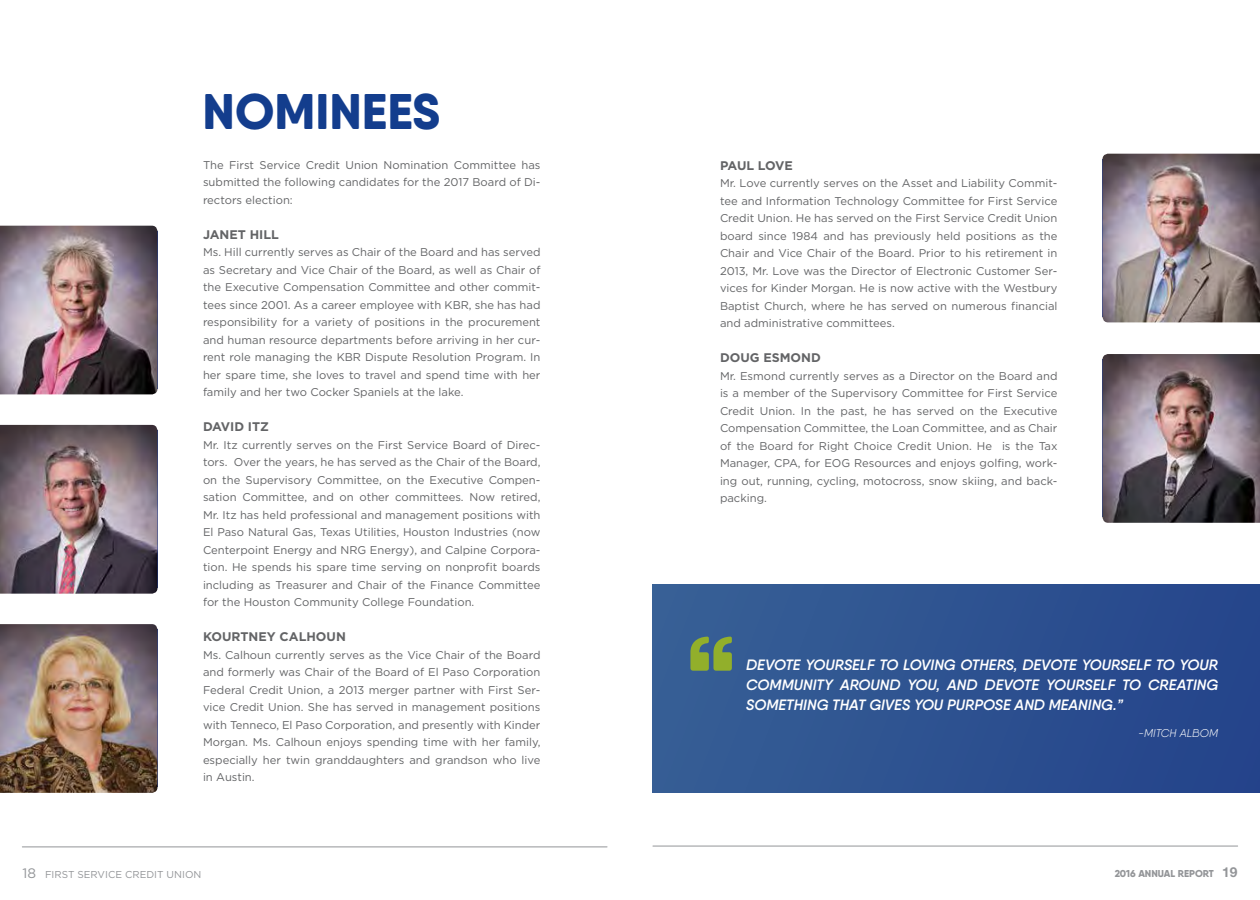
<style>
.page{position:relative;width:1260px;height:900px;background:#fff}
.page>*{position:absolute;margin:0;border:0;box-sizing:border-box;transform-origin:0 0}
.t1{font:800 50px "Qanelas Soft";color:#133d8d}
.t2{font:italic 600 15px/20px "Qanelas Soft";color:#fff;text-align:justify}
.t3{font:700 12.5px "Gotham HTF";color:#636466}
.t4{font:700 12.5px "Gotham HTF";letter-spacing:-.035em;color:#636466}
.t5{font:11.25px/17.5px "Gotham HTF";color:#636466;text-align:justify}
.t6{font:italic 300 11.25px "Qanelas Soft";color:#fff}
.t7{font:10px "Gotham HTF";color:#939598}
.t8{font:800 10px "Qanelas Soft DEMO";color:#939598}
.s1{font-size:13.75px}
.s2{font-family:"Helvetica Neue LT Std";font-weight:700;font-size:13.75px}
</style>
<div class="page">
<hr style="left:22px;top:847px;width:585px;height:1px;background:#939598">
<hr style="left:653px;top:846px;width:585px;height:1px;background:#939598">
<div style="left:653px;top:585px;width:607px;height:208px;background:linear-gradient(to right,#375f96,#24448b)"></div>
<img style="left:1102px;top:154px;width:158px;height:168px">
<img style="left:1102px;top:354px;width:158px;height:169px">
<img style="left:0;top:226px;width:158px;height:168px">
<img style="left:0;top:624px;width:158px;height:169px">
<img style="left:0;top:425px;width:158px;height:169px">
<svg style="left:690px;top:637px;width:42px;height:34px"></svg>
<h1 class="t1" style="left:202px;top:80px;width:239px">NOMINEES</h1>
<p class="t5" style="left:203px;top:156px;width:339px">The First Service Credit Union Nomination Committee has submitted the following candidates for the 2017 Board of Di&shy;rectors election:</p>
<p class="t3" style="left:203px;top:227px;width:77px">JANET HILL</p>
<p class="t5" style="left:203px;top:243px;width:339px">Ms. Hill currently serves as Chair of the Board and has served as Secretary and Vice Chair of the Board, as well as Chair of the Executive Compensation Committee and other commit&shy;tees since 2001. As a career employee with KBR, she has had responsibility for a variety of positions in the procurement and human resource departments before arriving in her cur&shy;rent role managing the KBR Dispute Resolution Program. In her spare time, she loves to travel and spend time with her family and her two Cocker Spaniels at the lake.</p>
<p class="t3" style="left:203px;top:420px;width:67px">DAVID ITZ</p>
<p class="t5" style="left:203px;top:436px;width:339px">Mr. Itz currently serves on the First Service Board of Direc&shy;tors. Over the years, he has served as the Chair of the Board, on the Supervisory Committee, on the Executive Compen&shy;sation Committee, and on other committees. Now retired, Mr. Itz has held professional and management positions with El Paso Natural Gas, Texas Utilities, Houston Industries (now Centerpoint Energy and NRG Energy), and Calpine Corpora&shy;tion. He spends his spare time serving on nonprofit boards including as Treasurer and Chair of the Finance Committee for the Houston Community College Foundation.</p>
<p class="t3" style="left:203px;top:630px;width:144px">KOURTNEY CALHOUN</p>
<p class="t5" style="left:203px;top:646px;width:339px">Ms. Calhoun currently serves as the Vice Chair of the Board and formerly was Chair of the Board of El Paso Corporation Federal Credit Union, a 2013 merger partner with First Ser&shy;vice Credit Union. She has served in management positions with Tenneco, El Paso Corporation, and presently with Kinder Morgan. Ms. Calhoun enjoys spending time with her family, especially her twin granddaughters and grandson who live in Austin.</p>
<p class="t4" style="left:720px;top:158px;width:75px">PAUL LOVE</p>
<p class="t5" style="left:720px;top:174px;width:339px">Mr. Love currently serves on the Asset and Liability Commit&shy;tee and Information Technology Committee for First Service Credit Union. He has served on the First Service Credit Union board since 1984 and has previously held positions as the Chair and Vice Chair of the Board. Prior to his retirement in 2013, Mr. Love was the Director of Electronic Customer Ser&shy;vices for Kinder Morgan. He is now active with the Westbury Baptist Church, where he has served on numerous financial and administrative committees.</p>
<p class="t3" style="left:720px;top:351px;width:102px">DOUG ESMOND</p>
<p class="t5" style="left:720px;top:367px;width:339px">Mr. Esmond currently serves as a Director on the Board and is a member of the Supervisory Committee for First Service Credit Union. In the past, he has served on the Executive Compensation Committee, the Loan Committee, and as Chair of the Board for Right Choice Credit Union. He is the Tax Manager, CPA, for EOG Resources and enjoys golfing, work&shy;ing out, running, cycling, motocross, snow skiing, and back&shy;packing.</p>
<p class="t2" style="left:746px;top:654px;width:473px">DEVOTE YOURSELF TO LOVING OTHERS, DEVOTE YOURSELF TO YOUR COMMUNITY AROUND YOU, AND DEVOTE YOURSELF TO CREATING SOMETHING THAT GIVES YOU PURPOSE AND MEANING.”</p>
<p class="t6" style="left:1138px;top:726px;width:82px">-MITCH ALBOM</p>
<p class="t7" style="left:22px;top:869px;width:180px"><span class="s1">18</span> FIRST SERVICE CREDIT UNION</p>
<p class="t8" style="left:1115px;top:869px;width:124px">2016 ANNUAL REPORT <span class="s2">19</span></p>
</div>
